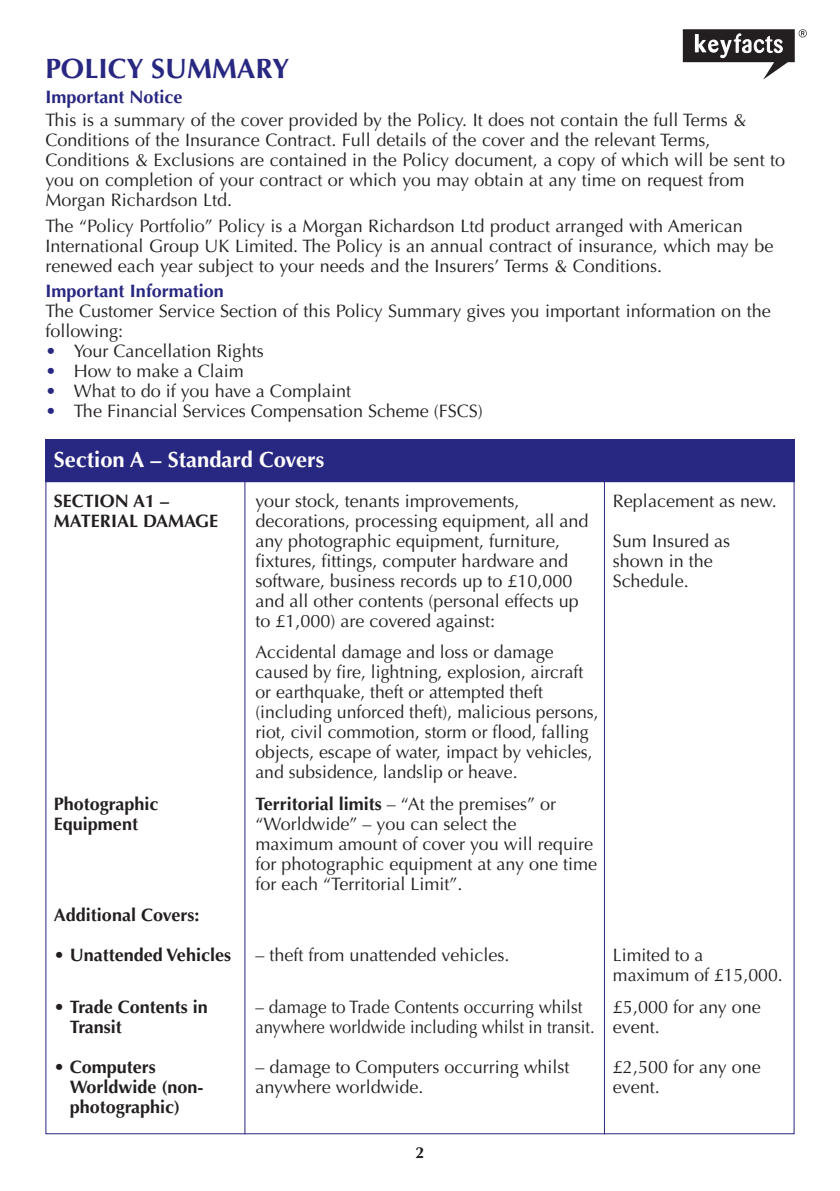
<style>
.page{position:relative;width:840px;height:1191px;background:#fff}
.page>*{position:absolute;margin:0;border:0;box-sizing:border-box;transform-origin:0 0}
.t1{font:700 28px "Optima";color:#282781}
.t2{font:700 22px "Optima";color:#fff}
.t3{font:18px/20px "Optima";color:#231f20}
.t4{font:700 18px/20px "Optima";color:#231f20}
.t5{font:18px/20px "Optima";color:#231f20;scale:.95 1}
.t6{font:700 18px "Optima";color:#282781}
.t7{font:700 16px "Optima";color:#231f20}
.s1{color:#282781}
.s2{font-weight:700}
</style>
<div class="page">
<div style="left:45px;top:439px;width:749px;height:42px;background:#282781"></div>
<hr style="left:244px;top:479px;width:1px;height:655px;background:#282781">
<hr style="left:603px;top:479px;width:1px;height:655px;background:#282781">
<svg style="left:682px;top:29px;width:124px;height:51px"></svg>
<h1 class="t1" style="left:45px;top:54px;width:245px">POLICY SUMMARY</h1>
<p class="t6" style="left:45px;top:88px;width:138px">Important Notice</p>
<p class="t3" style="left:45px;top:111px;width:740px">This is a summary of the cover provided by the Policy. It does not contain the full Terms &amp; Conditions of the Insurance Contract. Full details of the cover and the relevant Terms, Conditions &amp; Exclusions are contained in the Policy document, a copy of which will be sent to you on completion of your contract or which you may obtain at any time on request from Morgan Richardson Ltd.</p>
<p class="t3" style="left:45px;top:217px;width:729px">The “Policy Portfolio” Policy is a Morgan Richardson Ltd product arranged with American<br>International Group UK Limited. The Policy is an annual contract of insurance, which may be renewed each year subject to your needs and the Insurers’ Terms &amp; Conditions.</p>
<p class="t6" style="left:45px;top:281px;width:180px">Important Information</p>
<p class="t3" style="left:45px;top:301px;width:726px">The Customer Service Section of this Policy Summary gives you important information on the following:</p>
<p class="t3" style="left:45px;top:341px;width:220px"><span class="s1">•</span> Your Cancellation Rights</p>
<p class="t3" style="left:45px;top:361px;width:200px"><span class="s1">•</span> How to make a Claim</p>
<p class="t3" style="left:45px;top:381px;width:307px"><span class="s1">•</span> What to do if you have a Complaint</p>
<p class="t3" style="left:45px;top:401px;width:438px"><span class="s1">•</span> The Financial Services Compensation Scheme (FSCS)</p>
<p class="t2" style="left:54px;top:448px;width:272px">Section A – Standard Covers</p>
<p class="t3" style="left:255px;top:491px;width:334px">your stock, tenants improvements, decorations, processing equipment, all and any photographic equipment, furniture, fixtures, fittings, computer hardware and software, business records up to £10,000 and all other contents (personal effects up to £1,000) are covered against:</p>
<p class="t3" style="left:255px;top:643px;width:344px">Accidental damage and loss or damage caused by fire, lightning, explosion, aircraft or earthquake, theft or attempted theft (including unforced theft), malicious persons, riot, civil commotion, storm or flood, falling objects, escape of water, impact by vehicles, and subsidence, landslip or heave.</p>
<p class="t3" style="left:255px;top:794px;width:343px"><span class="s2">Territorial limits</span> – “At the premises” or “Worldwide” – you can select the maximum amount of cover you will require for photographic equipment at any one time for each “Territorial Limit”.</p>
<p class="t4" style="left:54px;top:491px;width:166px">SECTION A1 –<br>MATERIAL DAMAGE</p>
<p class="t4" style="left:54px;top:794px;width:106px">Photographic<br>Equipment</p>
<p class="t4" style="left:54px;top:905px;width:147px">Additional Covers:</p>
<p class="t4" style="left:54px;top:945px;width:178px">• Unattended Vehicles</p>
<p class="t4" style="left:70px;top:997px;width:140px;text-indent:-16px">• Trade Contents in<br>Transit</p>
<p class="t4" style="left:70px;top:1057px;width:135px;text-indent:-16px">• Computers<br>Worldwide (non&shy;photographic)</p>
<p class="t3" style="left:255px;top:945px;width:255px">– theft from unattended vehicles.</p>
<p class="t5" style="left:255px;top:997px;width:358px">– damage to Trade Contents occurring whilst anywhere worldwide including whilst in transit.</p>
<p class="t3" style="left:255px;top:1057px;width:315px">– damage to Computers occurring whilst anywhere worldwide.</p>
<p class="t7" style="left:415px;top:1144px;width:10px">2</p>
<p class="t3" style="left:612px;top:491px;width:165px">Replacement as new.</p>
<p class="t3" style="left:612px;top:531px;width:119px">Sum Insured as shown in the<br>Schedule.</p>
<p class="t3" style="left:612px;top:945px;width:171px">Limited to a maximum of £15,000.</p>
<p class="t3" style="left:612px;top:997px;width:149px">£5,000 for any one event.</p>
<p class="t3" style="left:612px;top:1057px;width:149px">£2,500 for any one event.</p>
</div>
